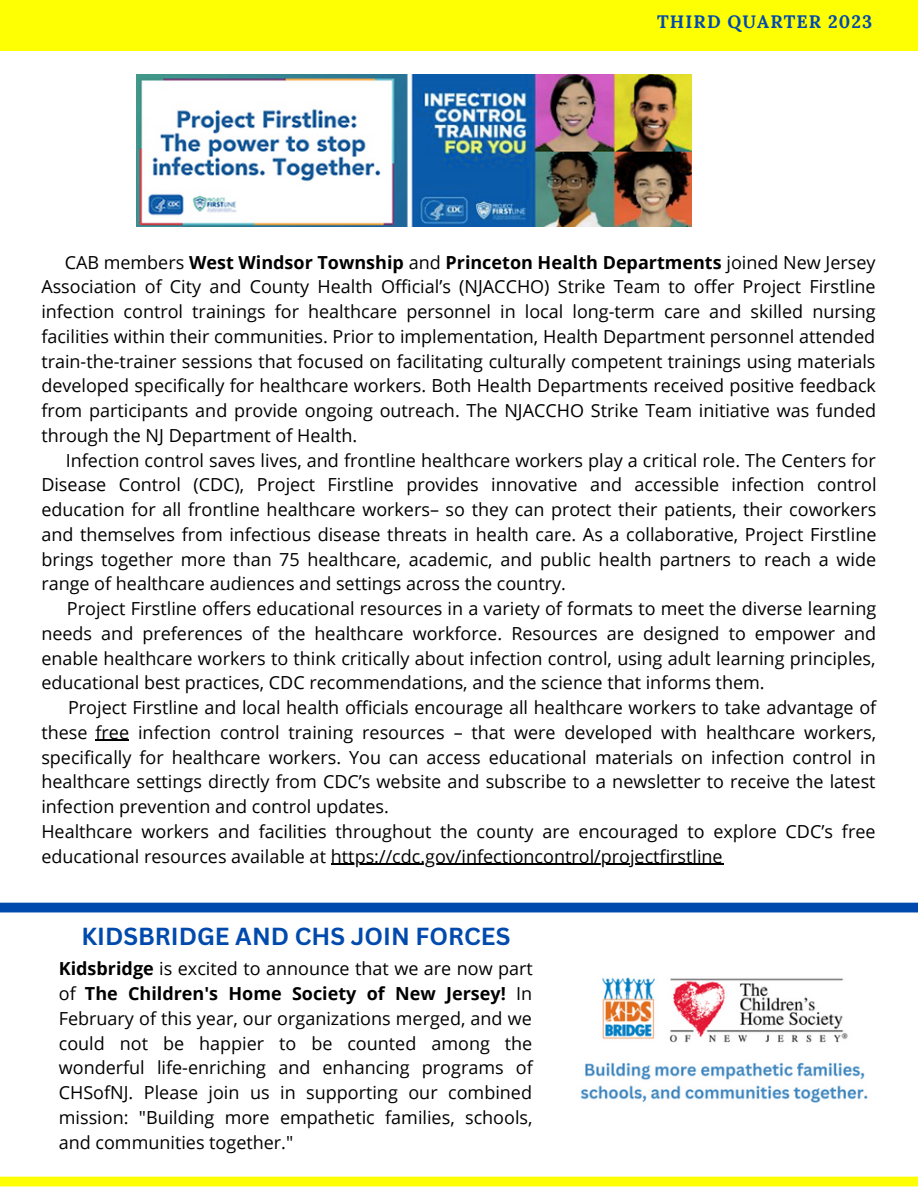
<style>
.page{position:relative;width:918px;height:1188px;background:#fff}
.page>*{position:absolute;margin:0;border:0;box-sizing:border-box;transform-origin:0 0}
.t1{font:700 24px "Canva Sans";color:#004aad}
.t2{font:18px/24.8px "Open Sans";color:#000;text-align:justify}
.t3{font:700 18px "Lora";letter-spacing:.06em;color:#004aad}
.s1{font-weight:700}
</style>
<div class="page">
<div style="left:0;top:0;width:918px;height:51px;background:#ffff03"></div>
<div style="left:0;top:1177px;width:918px;height:9px;background:#ffff03"></div>
<hr style="left:96px;top:740px;width:33px;height:1px;background:#000">
<hr style="left:331px;top:864px;width:392px;height:1px;background:#000">
<img style="left:137px;top:75px;width:555px;height:152px">
<div style="left:0;top:903px;width:918px;height:9px;background:#004aad"></div>
<img style="left:580px;top:977px;width:288px;height:126px">
<p class="t3" style="left:657px;top:10px;width:216px">THIRD QUARTER 2023</p>
<p class="t2" style="left:41px;top:249px;width:837px;text-indent:23px">CAB members <span class="s1">West Windsor Township</span> and <span class="s1">Princeton Health Departments</span> joined New Jersey Association of City and County Health Official’s (NJACCHO) Strike Team to offer Project Firstline infection control trainings for healthcare personnel in local long-term care and skilled nursing facilities within their communities. Prior to implementation, Health Department personnel attended train-the-trainer sessions that focused on facilitating culturally competent trainings using materials developed specifically for healthcare workers. Both Health Departments received positive feedback from participants and provide ongoing outreach. The NJACCHO Strike Team initiative was funded through the NJ Department of Health.</p>
<p class="t2" style="left:41px;top:447px;width:837px;text-indent:25px">Infection control saves lives, and frontline healthcare workers play a critical role. The Centers for Disease Control (CDC), Project Firstline provides innovative and accessible infection control education for all frontline healthcare workers– so they can protect their patients, their coworkers and themselves from infectious disease threats in health care. As a collaborative, Project Firstline brings together more than 75 healthcare, academic, and public health partners to reach a wide range of healthcare audiences and settings across the country.</p>
<p class="t2" style="left:41px;top:596px;width:836px;text-indent:26px">Project Firstline offers educational resources in a variety of formats to meet the diverse learning needs and preferences of the healthcare workforce. Resources are designed to empower and enable healthcare workers to think critically about infection control, using adult learning principles, educational best practices, CDC recommendations, and the science that informs them.</p>
<p class="t2" style="left:41px;top:695px;width:837px;text-indent:27px">Project Firstline and local health officials encourage all healthcare workers to take advantage of these free infection control training resources – that were developed with healthcare workers, specifically for healthcare workers. You can access educational materials on infection control in healthcare settings directly from CDC’s website and subscribe to a newsletter to receive the latest infection prevention and control updates.</p>
<p class="t2" style="left:41px;top:818px;width:836px">Healthcare workers and facilities throughout the county are encouraged to explore CDC’s free educational resources available at https://cdc.gov/infectioncontrol/projectfirstline</p>
<p class="t1" style="left:81px;top:920px;width:430px">KIDSBRIDGE AND CHS JOIN FORCES</p>
<p class="t2" style="left:59px;top:956px;width:476px"><span class="s1">Kidsbridge</span> is excited to announce that we are now part of <span class="s1">The Children's Home Society of New Jersey!</span> In February of this year, our organizations merged, and we could not be happier to be counted among the wonderful life-enriching and enhancing programs of CHSofNJ. Please join us in supporting our combined mission: "Building more empathetic families, schools, and communities together."</p>
</div>
